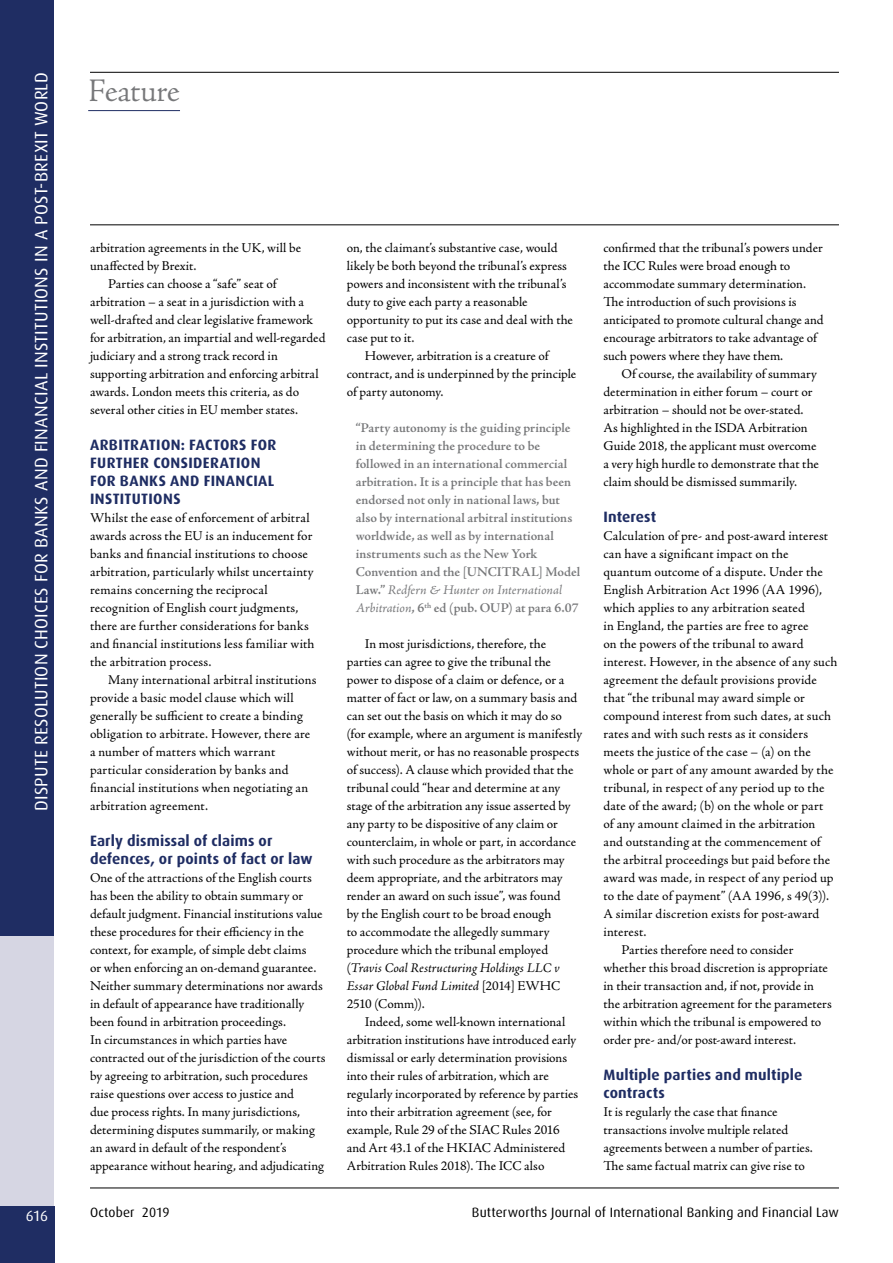
<style>
.page{position:relative;width:893px;height:1263px;background:#fff}
.page>*{position:absolute;margin:0;border:0;box-sizing:border-box;transform-origin:0 0}
.t1{font:300 33px "Adobe Jenson Pro";letter-spacing:-.015em;color:#77787a}
.j-Strap{font:18px "Dax";letter-spacing:.01em;color:#fff}
.j-H2{font:700 15px/18px "Dax";letter-spacing:.01em;color:#1f2d63}
.j-H1{font:700 15px/18px "Dax";letter-spacing:.025em;color:#1f2d63}
.t2{font:15px "Dax";color:#fff}
.j-Para{font:13.5px/18px "Adobe Jenson Pro";color:#000}
.j-PC{font:13.5px/18px "Adobe Jenson Pro";letter-spacing:.005em;color:#000}
.j-QC{font:600 13.5px/18px "Adobe Jenson Pro";color:#77787a}
.Running_Footer{font:13.5px "Dax";letter-spacing:.01em;color:#000}
.s1{font-weight:400;font-style:italic}
.s2{font-style:italic}
</style>
<div class="page">
<hr style="left:90px;top:72px;width:749px;height:1px;background:#000">
<hr style="left:90px;top:1188px;width:749px;height:1px;background:#000">
<div style="left:0;top:0;width:54px;height:936px;background:#1f2d63"></div>
<div style="left:0;top:936px;width:54px;height:270px;background:#d6d6e3"></div>
<div style="left:0;top:1206px;width:54px;height:57px;background:#1f2d63"></div>
<hr style="left:88px;top:110px;width:92px;height:1px;background:#1f2d63">
<hr style="left:90px;top:225px;width:749px;height:1px;background:#000">
<p class="j-Strap" style="left:31px;top:811px;width:740px;rotate:-90deg">DISPUTE RESOLUTION CHOICES FOR BANKS AND FINANCIAL INSTITUTIONS IN A POST-BREXIT WORLD</p>
<h1 class="t1" style="left:88px;top:72px;width:93px">Feature</h1>
<p class="j-Para" style="left:90px;top:239px;width:213px">arbitration agreements in the UK, will be unaffected by Brexit.</p>
<p class="j-Para" style="left:90px;top:275px;width:237px;text-indent:18px">Parties can choose a “safe” seat of arbitration – a seat in a jurisdiction with a well-drafted and clear legislative framework for arbitration, an impartial and well-regarded judiciary and a strong track record in supporting arbitration and enforcing arbitral awards. London meets this criteria, as do several other cities in EU member states.</p>
<p class="j-H1" style="left:90px;top:436px;width:188px">ARBITRATION: FACTORS FOR<br>FURTHER CONSIDERATION<br>FOR BANKS AND FINANCIAL<br>INSTITUTIONS</p>
<p class="j-PC" style="left:90px;top:509px;width:226px">Whilst the ease of enforcement of arbitral awards across the EU is an inducement for banks and financial institutions to choose arbitration, particularly whilst uncertainty remains concerning the reciprocal recognition of English court judgments, there are further considerations for banks and financial institutions less familiar with the arbitration process.</p>
<p class="j-Para" style="left:90px;top:671px;width:228px;text-indent:18px">Many international arbitral institutions provide a basic model clause which will generally be sufficient to create a binding obligation to arbitrate. However, there are a number of matters which warrant particular consideration by banks and financial institutions when negotiating an arbitration agreement.</p>
<p class="j-H2" style="left:90px;top:832px;width:224px">Early dismissal of claims or defences, or points of fact or law</p>
<p class="j-PC" style="left:90px;top:869px;width:237px">One of the attractions of the English courts has been the ability to obtain summary or default judgment. Financial institutions value these procedures for their efficiency in the context, for example, of simple debt claims<br>or when enforcing an on-demand guarantee.<br>Neither summary determinations nor awards in default of appearance have traditionally been found in arbitration proceedings.<br>In circumstances in which parties have contracted out of the jurisdiction of the courts by agreeing to arbitration, such procedures raise questions over access to justice and<br>due process rights. In many jurisdictions, determining disputes summarily, or making an award in default of the respondent’s appearance without hearing, and adjudicating</p>
<p class="j-PC" style="left:347px;top:239px;width:228px">on, the claimant’s substantive case, would likely be both beyond the tribunal’s express powers and inconsistent with the tribunal’s duty to give each party a reasonable opportunity to put its case and deal with the case put to it.</p>
<p class="j-Para" style="left:347px;top:347px;width:231px;text-indent:18px">However, arbitration is a creature of contract, and is underpinned by the principle of party autonomy.</p>
<p class="j-QC" style="left:356px;top:419px;width:226px">“Party autonomy is the guiding principle in determining the procedure to be followed in an international commercial arbitration. It is a principle that has been endorsed not only in national laws, but also by international arbitral institutions worldwide, as well as by international instruments such as the New York Convention and the [UNCITRAL] Model Law.” <span class="s1">Redfern &amp; Hunter on International Arbitration</span>, 6<sup>th</sup> ed (pub. OUP) at para 6.07</p>
<p class="j-Para" style="left:347px;top:635px;width:237px;text-indent:18px">In most jurisdictions, therefore, the parties can agree to give the tribunal the power to dispose of a claim or defence, or a matter of fact or law, on a summary basis and can set out the basis on which it may do so (for example, where an argument is manifestly without merit, or has no reasonable prospects of success). A clause which provided that the tribunal could “hear and determine at any stage of the arbitration any issue asserted by any party to be dispositive of any claim or counterclaim, in whole or part, in accordance with such procedure as the arbitrators may deem appropriate, and the arbitrators may render an award on such issue”, was found<br>by the English court to be broad enough<br>to accommodate the allegedly summary procedure which the tribunal employed (<span class="s2">Travis Coal Restructuring Holdings LLC v Essar Global Fund Limited</span> [2014] EWHC 2510 (Comm)).</p>
<p class="j-Para" style="left:347px;top:1013px;width:233px;text-indent:18px">Indeed, some well-known international arbitration institutions have introduced early dismissal or early determination provisions into their rules of arbitration, which are regularly incorporated by reference by parties into their arbitration agreement (see, for example, Rule 29 of the SIAC Rules 2016 and Art 43.1 of the HKIAC Administered Arbitration Rules 2018). The ICC also</p>
<p class="j-Para" style="left:603px;top:239px;width:222px">confirmed that the tribunal’s powers under the ICC Rules were broad enough to accommodate summary determination.<br>The introduction of such provisions is anticipated to promote cultural change and encourage arbitrators to take advantage of such powers where they have them.</p>
<p class="j-Para" style="left:603px;top:365px;width:217px;text-indent:18px">Of course, the availability of summary determination in either forum – court or arbitration – should not be over-stated.<br>As highlighted in the ISDA Arbitration Guide 2018, the applicant must overcome a very high hurdle to demonstrate that the claim should be dismissed summarily.</p>
<p class="j-H2" style="left:603px;top:508px;width:54px">Interest</p>
<p class="j-PC" style="left:603px;top:527px;width:235px">Calculation of pre- and post-award interest can have a significant impact on the quantum outcome of a dispute. Under the English Arbitration Act 1996 (AA 1996), which applies to any arbitration seated<br>in England, the parties are free to agree<br>on the powers of the tribunal to award interest. However, in the absence of any such agreement the default provisions provide that “the tribunal may award simple or compound interest from such dates, at such rates and with such rests as it considers meets the justice of the case – (a) on the whole or part of any amount awarded by the tribunal, in respect of any period up to the date of the award; (b) on the whole or part<br>of any amount claimed in the arbitration and outstanding at the commencement of the arbitral proceedings but paid before the award was made, in respect of any period up to the date of payment” (AA 1996, s 49(3)).<br>A similar discretion exists for post-award interest.</p>
<p class="j-Para" style="left:603px;top:941px;width:230px;text-indent:18px">Parties therefore need to consider whether this broad discretion is appropriate in their transaction and, if not, provide in the arbitration agreement for the parameters within which the tribunal is empowered to order pre- and/or post-award interest.</p>
<p class="j-H2" style="left:603px;top:1066px;width:200px">Multiple parties and multiple contracts</p>
<p class="j-PC" style="left:603px;top:1103px;width:211px">It is regularly the case that finance transactions involve multiple related agreements between a number of parties.<br>The same factual matrix can give rise to</p>
<p class="t2" style="left:26px;top:1207px;width:24px">616</p>
<p class="Running_Footer" style="left:90px;top:1204px;width:81px">October 2019</p>
<p class="Running_Footer" style="left:472px;top:1204px;width:368px">Butterworths Journal of International Banking and Financial Law</p>
</div>
